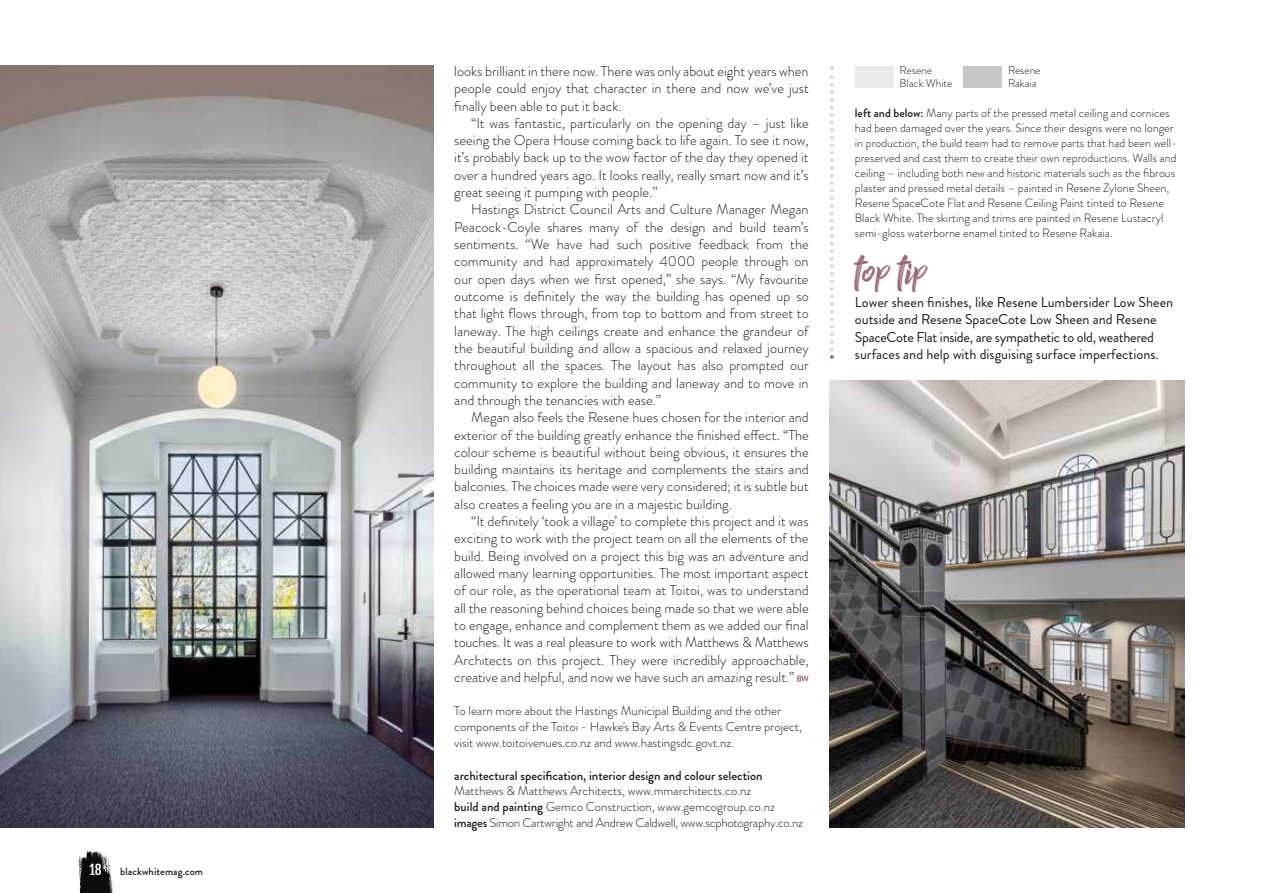
<style>
.page{position:relative;width:1263px;height:893px;background:#fff}
.page>*{position:absolute;margin:0;border:0;box-sizing:border-box;transform-origin:0 0}
.t1{font:42px "Billy Ohio";color:#9c6b79}
.t2{font:300 14.25px/17.2px "Brandon Grotesque";color:#1a1a18;text-align:justify}
.t3{font:14.25px/17.2px "Brandon Grotesque";color:#1a1a18}
.t4{font:13.5px "Fjalla One";color:#fff}
.t5{font:300 12.75px/15.8px "Brandon Grotesque";color:#1a1a18}
.t6{font:500 12.75px "Brandon Grotesque";color:#1a1a18}
.t7{font:300 12px/15px "Brandon Grotesque";color:#1a1a18}
.t8{font:300 11.25px/12.8px "Brandon Grotesque";color:#1a1a18}
.t9{font:500 10.5px "Brandon Grotesque";letter-spacing:.01em;color:#1a1a18}
.s1{font-weight:500}
</style>
<div class="page">
<img style="left:0;top:66px;width:433px;height:761px">
<img style="left:830px;top:380px;width:354px;height:447px">
<svg style="left:797px;top:675px;width:12px;height:7px"></svg>
<div style="left:855px;top:66px;width:38px;height:21px;background:#eceae6"></div>
<div style="left:963px;top:66px;width:39px;height:21px;background:#c9c6c6"></div>
<svg style="left:830px;top:66px;width:4px;height:293px"></svg>
<svg style="left:79px;top:851px;width:34px;height:42px"></svg>
<p class="t4" style="left:89px;top:861px;width:14px">18</p>
<p class="t9" style="left:120px;top:864px;width:84px">blackwhitemag.com</p>
<p class="t2" style="left:454px;top:62px;width:356px">looks brilliant in there now. There was only about eight years when people could enjoy that character in there and now we’ve just finally been able to put it back.</p>
<p class="t2" style="left:454px;top:114px;width:356px;text-indent:17px">“It was fantastic, particularly on the opening day – just like seeing the Opera House coming back to life again. To see it now, it’s probably back up to the wow factor of the day they opened it over a hundred years ago. It looks really, really smart now and it’s great seeing it pumping with people.”</p>
<p class="t2" style="left:454px;top:201px;width:356px;text-indent:17px">Hastings District Council Arts and Culture Manager Megan Peacock-Coyle shares many of the design and build team’s sentiments. “We have had such positive feedback from the community and had approximately 4000 people through on our open days when we first opened,” she says. “My favourite outcome is definitely the way the building has opened up so that light flows through, from top to bottom and from street to laneway. The high ceilings create and enhance the grandeur of the beautiful building and allow a spacious and relaxed journey throughout all the spaces. The layout has also prompted our community to explore the building and laneway and to move in and through the tenancies with ease.”</p>
<p class="t2" style="left:454px;top:409px;width:356px;text-indent:17px">Megan also feels the Resene hues chosen for the interior and exterior of the building greatly enhance the finished effect. “The colour scheme is beautiful without being obvious, it ensures the building maintains its heritage and complements the stairs and balconies. The choices made were very considered; it is subtle but also creates a feeling you are in a majestic building.</p>
<p class="t2" style="left:454px;top:513px;width:356px;text-indent:17px">“It definitely ‘took a village’ to complete this project and it was exciting to work with the project team on all the elements of the build. Being involved on a project this big was an adventure and allowed many learning opportunities. The most important aspect of our role, as the operational team at Toitoi, was to understand all the reasoning behind choices being made so that we were able to engage, enhance and complement them as we added our final touches. It was a real pleasure to work with Matthews &amp; Matthews Architects on this project. They were incredibly approachable, creative and helpful, and now we have such an amazing result.”</p>
<p class="t5" style="left:454px;top:703px;width:349px">To learn more about the Hastings Municipal Building and the other components of the Toitoi - Hawke's Bay Arts &amp; Events Centre project, visit www.toitoivenues.co.nz and www.hastingsdc.govt.nz.</p>
<p class="t6" style="left:454px;top:766px;width:310px">architectural specification, interior design and colour selection</p>
<p class="t5" style="left:454px;top:783px;width:350px">Matthews &amp; Matthews Architects, www.mmarchitects.co.nz<br><span class="s1">build and painting</span> Gemco Construction, www.gemcogroup.co.nz <span class="s1">images</span> Simon Cartwright and Andrew Caldwell, www.scphotography.co.nz</p>
<p class="t8" style="left:899px;top:64px;width:54px">Resene<br>Black White</p>
<p class="t8" style="left:1008px;top:64px;width:34px">Resene<br>Rakaia</p>
<p class="t7" style="left:855px;top:105px;width:323px"><span class="s1">left and below:</span> Many parts of the pressed metal ceiling and cornices had been damaged over the years. Since their designs were no longer in production, the build team had to remove parts that had been well&shy;preserved and cast them to create their own reproductions. Walls and ceiling – including both new and historic materials such as the fibrous plaster and pressed metal details – painted in Resene Zylone Sheen, Resene SpaceCote Flat and Resene Ceiling Paint tinted to Resene Black White. The skirting and trims are painted in Resene Lustacryl semi-gloss waterborne enamel tinted to Resene Rakaia.</p>
<h1 class="t1" style="left:855px;top:244px;width:73px">top tip</h1>
<p class="t3" style="left:855px;top:294px;width:320px">Lower sheen finishes, like Resene Lumbersider Low Sheen outside and Resene SpaceCote Low Sheen and Resene SpaceCote Flat inside, are sympathetic to old, weathered surfaces and help with disguising surface imperfections.</p>
</div>
